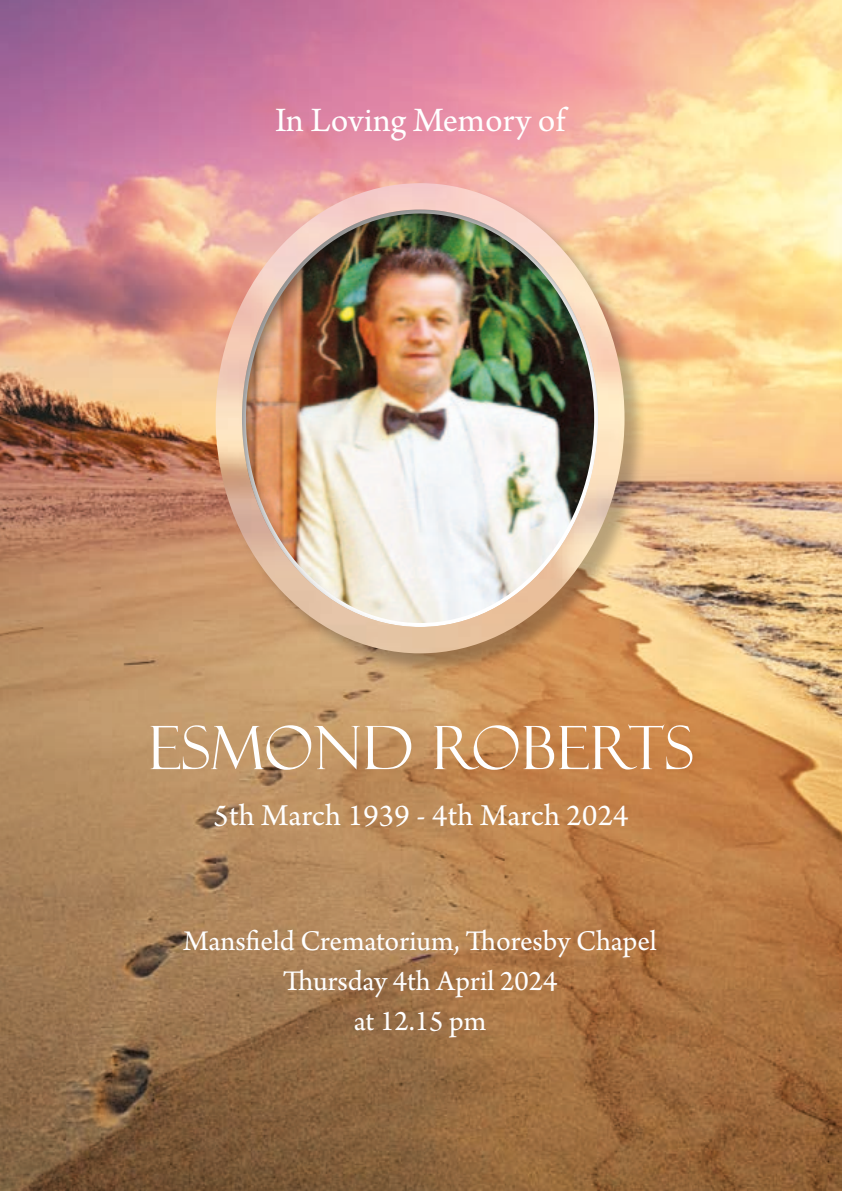
<style>
.page{position:relative;width:842px;height:1191px;background:#fff}
.page>*{position:absolute;margin:0;border:0;box-sizing:border-box;transform-origin:0 0}
.t1{font:60px "Felix Titling";letter-spacing:.01em;color:#fff}
.t2{font:36px "Arno Pro";color:#fff}
.t3{font:32px "Arno Pro";letter-spacing:.01em;color:#fff}
.t4{font:30px/40px "Arno Pro";color:#fff;text-align:center}
</style>
<div class="page">
<img style="left:0;top:0;width:842px;height:1191px">
<div style="left:216px;top:184px;width:431px;height:492px;background:#1d1d1b;opacity:.3"></div>
<img style="left:216px;top:183px;width:408px;height:470px">
<div style="left:222px;top:195px;width:394px;height:434px;background:#1d1d1b;opacity:.5"></div>
<p class="t2" style="left:275px;top:100px;width:292px">In Loving Memory of</p>
<h1 class="t1" style="left:148px;top:713px;width:547px">ESMOND ROBERTS</h1>
<p class="t3" style="left:213px;top:797px;width:417px">5th March 1939 - 4th March 2024</p>
<p class="t4" style="left:183px;top:922px;width:475px">Mansfield Crematorium, Thoresby Chapel<br>Thursday 4th April 2024<br>at 12.15 pm</p>
</div>
